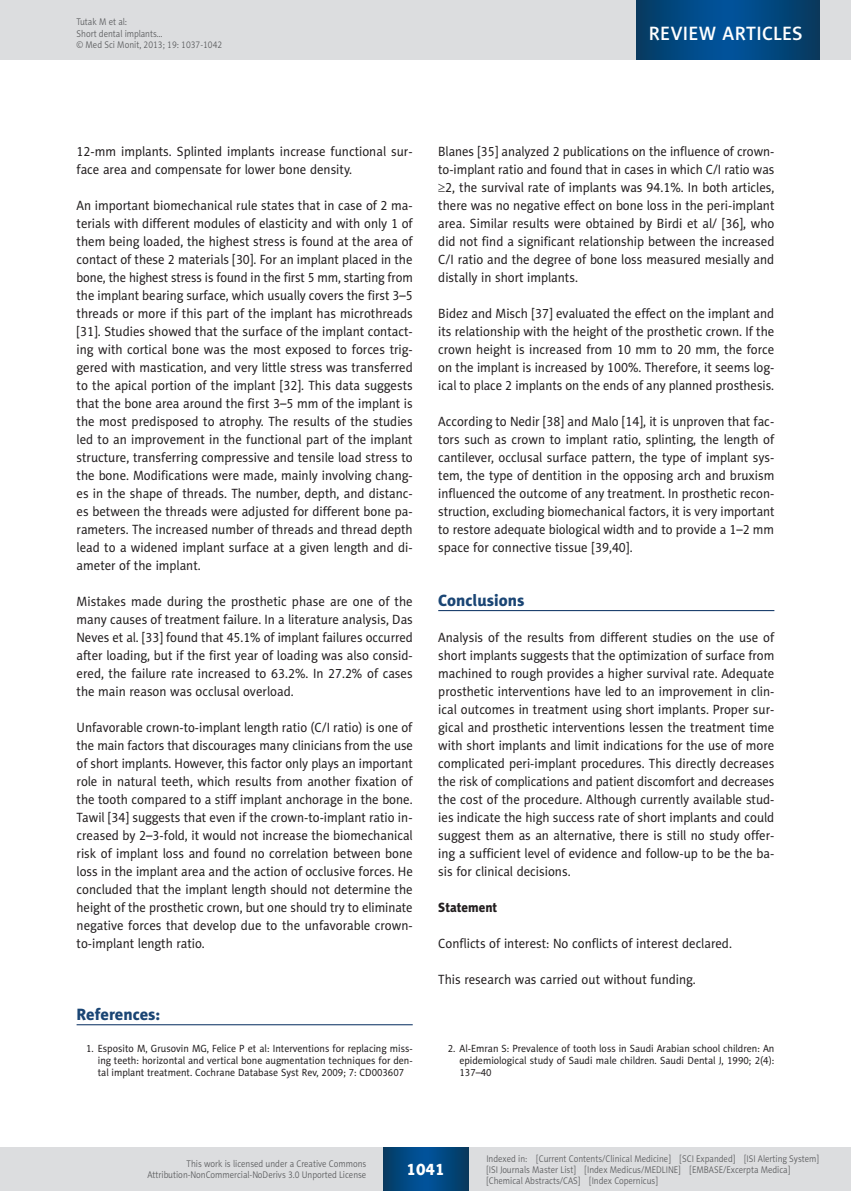
<style>
.page{position:relative;width:851px;height:1191px;background:#fff}
.page>*{position:absolute;margin:0;border:0;box-sizing:border-box;transform-origin:0 0}
.t1{font:19.5px "Naomi Sans EFN Medium";letter-spacing:.015em;color:#fff}
.MSM_Headline_1{font:16.5px "Naomi Sans EFN Heavy";color:#1a4574}
.MSM_Referencje_Tytul{font:16.5px "Naomi Sans EFN Heavy";color:#1a4574}
.t2{font:16.5px "Naomi Sans EFN Heavy";color:#fff}
.MSM_Body{font:13.5px/18px "Naomi Sans EFN";color:#231f20;text-align:justify;scale:.95 1}
.MSM_Body-2{font:13.5px/18px "Naomi Sans EFN";color:#231f20;text-align:justify;scale:.94 1}
.MSM_Headline_2{font:13.5px "Naomi Sans EFN Heavy";color:#231f20;scale:.95 1}
.MSM_Referencje_punkt{font:10.5px/12px "Naomi Sans EFN";color:#231f20;text-align:justify;scale:.95 1}
.t3{font:9.75px/11.2px "Naomi Sans EFN Light";color:#57585a;scale:.9 1}
</style>
<div class="page">
<hr style="left:438px;top:610px;width:336px;height:1px;background:#00295c">
<hr style="left:77px;top:1024px;width:335px;height:1px;background:#00295c">
<div style="left:0;top:1148px;width:850px;height:43px;background:#dcdddf"></div>
<svg style="left:383px;top:1148px;width:85px;height:42px;background:#02477e"></svg>
<div style="left:0;top:0;width:850px;height:60px;background:#dcdddf"></div>
<svg style="left:636px;top:0;width:183px;height:60px;background:#02477e"></svg>
<p class="t3" style="left:77px;top:16px;width:163px">Tutak M et al:<br>Short dental implants…<br>© Med Sci Monit, 2013; 19: 1037-1042</p>
<h1 class="t1" style="left:648px;top:22px;width:155px">REVIEW ARTICLES</h1>
<p class="MSM_Body" style="left:77px;top:142px;width:355px">12-mm implants. Splinted implants increase functional sur&shy;face area and compensate for lower bone density.</p>
<p class="MSM_Body" style="left:77px;top:196px;width:355px">An important biomechanical rule states that in case of 2 ma&shy;terials with different modules of elasticity and with only 1 of them being loaded, the highest stress is found at the area of contact of these 2 materials [30]. For an implant placed in the bone, the highest stress is found in the first 5 mm, starting from the implant bearing surface, which usually covers the first 3–5 threads or more if this part of the implant has microthreads [31]. Studies showed that the surface of the implant contact&shy;ing with cortical bone was the most exposed to forces trig&shy;gered with mastication, and very little stress was transferred to the apical portion of the implant [32]. This data suggests that the bone area around the first 3–5 mm of the implant is the most predisposed to atrophy. The results of the studies led to an improvement in the functional part of the implant structure, transferring compressive and tensile load stress to the bone. Modifications were made, mainly involving chang&shy;es in the shape of threads. The number, depth, and distanc&shy;es between the threads were adjusted for different bone pa&shy;rameters. The increased number of threads and thread depth lead to a widened implant surface at a given length and di&shy;ameter of the implant.</p>
<p class="MSM_Body" style="left:77px;top:592px;width:355px">Mistakes made during the prosthetic phase are one of the many causes of treatment failure. In a literature analysis, Das Neves et al. [33] found that 45.1% of implant failures occurred after loading, but if the first year of loading was also consid&shy;ered, the failure rate increased to 63.2%. In 27.2% of cases the main reason was occlusal overload.</p>
<p class="MSM_Body" style="left:77px;top:718px;width:355px">Unfavorable crown-to-implant length ratio (C/I ratio) is one of the main factors that discourages many clinicians from the use of short implants. However, this factor only plays an important role in natural teeth, which results from another fixation of the tooth compared to a stiff implant anchorage in the bone.<br>Tawil [34] suggests that even if the crown-to-implant ratio in&shy;creased by 2–3-fold, it would not increase the biomechanical risk of implant loss and found no correlation between bone loss in the implant area and the action of occlusive forces. He concluded that the implant length should not determine the height of the prosthetic crown, but one should try to eliminate negative forces that develop due to the unfavorable crown&shy;to-implant length ratio.</p>
<p class="MSM_Body-2" style="left:438px;top:142px;width:359px">Blanes [35] analyzed 2 publications on the influence of crown&shy;to-implant ratio and found that in cases in which C/I ratio was ≥2, the survival rate of implants was 94.1%. In both articles, there was no negative effect on bone loss in the peri-implant area. Similar results were obtained by Birdi et al/ [36], who did not find a significant relationship between the increased C/I ratio and the degree of bone loss measured mesially and distally in short implants.</p>
<p class="MSM_Body" style="left:438px;top:304px;width:355px">Bidez and Misch [37] evaluated the effect on the implant and its relationship with the height of the prosthetic crown. If the crown height is increased from 10 mm to 20 mm, the force on the implant is increased by 100%. Therefore, it seems log&shy;ical to place 2 implants on the ends of any planned prosthesis.</p>
<p class="MSM_Body" style="left:438px;top:412px;width:355px">According to Nedir [38] and Malo [14], it is unproven that fac&shy;tors such as crown to implant ratio, splinting, the length of cantilever, occlusal surface pattern, the type of implant sys&shy;tem, the type of dentition in the opposing arch and bruxism influenced the outcome of any treatment. In prosthetic recon&shy;struction, excluding biomechanical factors, it is very important to restore adequate biological width and to provide a 1–2 mm space for connective tissue [39,40].</p>
<p class="MSM_Headline_1" style="left:438px;top:590px;width:88px">Conclusions</p>
<p class="MSM_Body" style="left:438px;top:628px;width:355px">Analysis of the results from different studies on the use of short implants suggests that the optimization of surface from machined to rough provides a higher survival rate. Adequate prosthetic interventions have led to an improvement in clin&shy;ical outcomes in treatment using short implants. Proper sur&shy;gical and prosthetic interventions lessen the treatment time with short implants and limit indications for the use of more complicated peri-implant procedures. This directly decreases the risk of complications and patient discomfort and decreases the cost of the procedure. Although currently available stud&shy;ies indicate the high success rate of short implants and could suggest them as an alternative, there is still no study offer&shy;ing a sufficient level of evidence and follow-up to be the ba&shy;sis for clinical decisions.</p>
<p class="MSM_Headline_2" style="left:438px;top:899px;width:64px">Statement</p>
<p class="MSM_Body" style="left:438px;top:934px;width:310px">Conflicts of interest: No conflicts of interest declared.</p>
<p class="MSM_Body" style="left:438px;top:970px;width:272px">This research was carried out without funding.</p>
<p class="MSM_Referencje_Tytul" style="left:77px;top:1004px;width:85px">References:</p>
<p class="MSM_Referencje_punkt" style="left:98px;top:1042px;width:333px;text-indent:-12px">1. Esposito M, Grusovin MG, Felice P et al: Interventions for replacing miss&shy;ing teeth: horizontal and vertical bone augmentation techniques for den&shy;tal implant treatment. Cochrane Database Syst Rev, 2009; 7: CD003607</p>
<p class="MSM_Referencje_punkt" style="left:459px;top:1042px;width:333px;text-indent:-12px">2. Al-Emran S: Prevalence of tooth loss in Saudi Arabian school children: An epidemiological study of Saudi male children. Saudi Dental J, 1990; 2(4):<br>137–40</p>
<p class="t3" style="left:147px;top:1158px;width:245px;text-align:right">This work is licensed under a Creative Commons<br>Attribution-NonCommercial-NoDerivs 3.0 Unported License</p>
<p class="t2" style="left:406px;top:1159px;width:40px">1041</p>
<p class="t3" style="left:486px;top:1152px;width:371px">Indexed in: [Current Contents/Clinical Medicine] [SCI Expanded] [ISI Alerting System] [ISI Journals Master List] [Index Medicus/MEDLINE] [EMBASE/Excerpta Medica] [Chemical Abstracts/CAS] [Index Copernicus]</p>
</div>
